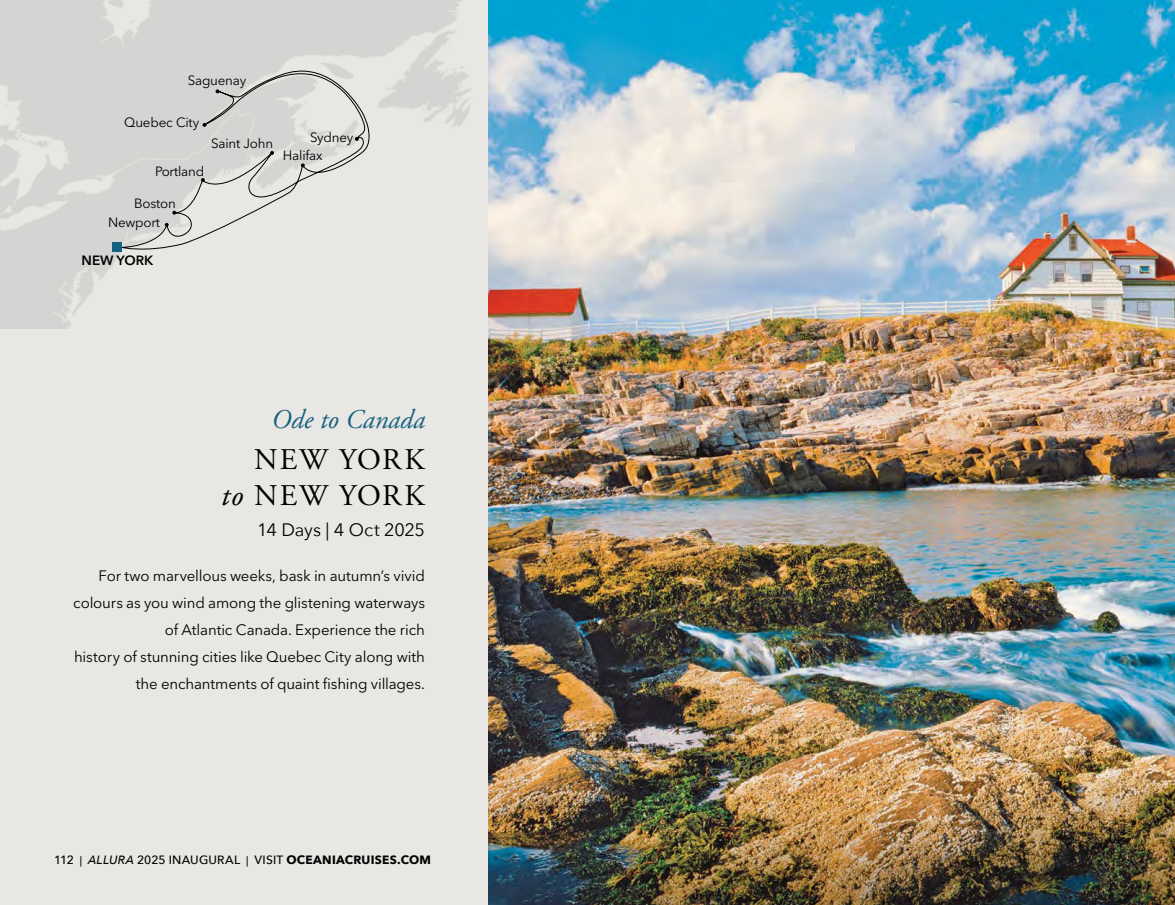
<style>
.page{position:relative;width:1175px;height:905px;background:#fff}
.page>*{position:absolute;margin:0;border:0;box-sizing:border-box;transform-origin:0 0}
.t1{font:30px/36px "Adobe Garamond Pro";letter-spacing:.07em;color:#000;text-align:right}
.t2{font:italic 27px "Adobe Garamond Pro";color:#176180}
.t3{font:18px "Avenir Next";letter-spacing:-.015em;color:#000}
.t4{font:15px/27px "Avenir Next LT Pro";letter-spacing:-.01em;color:#000;text-align:right}
.t5{font:13.35px "Avenir Next LT Pro";letter-spacing:-.015em;color:#000}
.t6{font:600 13.35px "Avenir Next LT Pro";color:#000}
.t7{font:500 12px "Avenir Next";letter-spacing:.015em;color:#000}
.s1{font-style:italic}
.s2{font-size:10.5px}
.s3{font-weight:700}
</style>
<div class="page">
<div style="left:0;top:0;width:495px;height:904px;background:#e9e7e3"></div>
<div style="left:257px;top:0;width:205px;height:35px;background:#d5d4d2"></div>
<svg style="left:372px;top:27px;width:99px;height:99px"></svg>
<svg style="left:0;top:0;width:257px;height:329px;fill:#d5d4d2"></svg>
<div style="left:113px;top:243px;width:9px;height:9px;background:#176180"></div>
<svg style="left:121px;top:35px;width:252px;height:218px"></svg>
<img style="left:488px;top:0;width:686px;height:616px">
<img style="left:488px;top:616px;width:686px;height:288px">
<p class="t5" style="left:188px;top:72px;width:60px">Saguenay</p>
<p class="t5" style="left:124px;top:114px;width:76px">Quebec City</p>
<p class="t5" style="left:155px;top:163px;width:51px">Portland</p>
<p class="t5" style="left:134px;top:195px;width:43px">Boston</p>
<p class="t5" style="left:108px;top:214px;width:54px">Newport</p>
<p class="t5" style="left:211px;top:135px;width:63px">Saint John</p>
<p class="t5" style="left:310px;top:130px;width:45px">Sydney</p>
<p class="t5" style="left:283px;top:147px;width:41px">Halifax</p>
<p class="t6" style="left:82px;top:252px;width:73px">NEW YORK</p>
<h2 class="t2" style="left:271px;top:403px;width:155px">Ode to Canada</h2>
<h1 class="t1" style="left:221px;top:442px;width:205px">NEW YORK<br><span class="s1">to</span> NEW YORK</h1>
<p class="t3" style="left:257px;top:514px;width:169px">14 Days | 4 Oct 2025</p>
<p class="t4" style="left:73px;top:562px;width:353px">For two marvellous weeks, bask in autumn’s vivid colours as you wind among the glistening waterways of Atlantic Canada. Experience the rich<br>history of stunning cities like Quebec City along with the enchantments of quaint fishing villages.</p>
<p class="t7" style="left:54px;top:850px;width:378px">112 <span class="s2">|</span> <span class="s1">ALLURA</span> 2025 INAUGURAL <span class="s2">|</span> VISIT <span class="s3">OCEANIACRUISES.COM</span></p>
</div>
